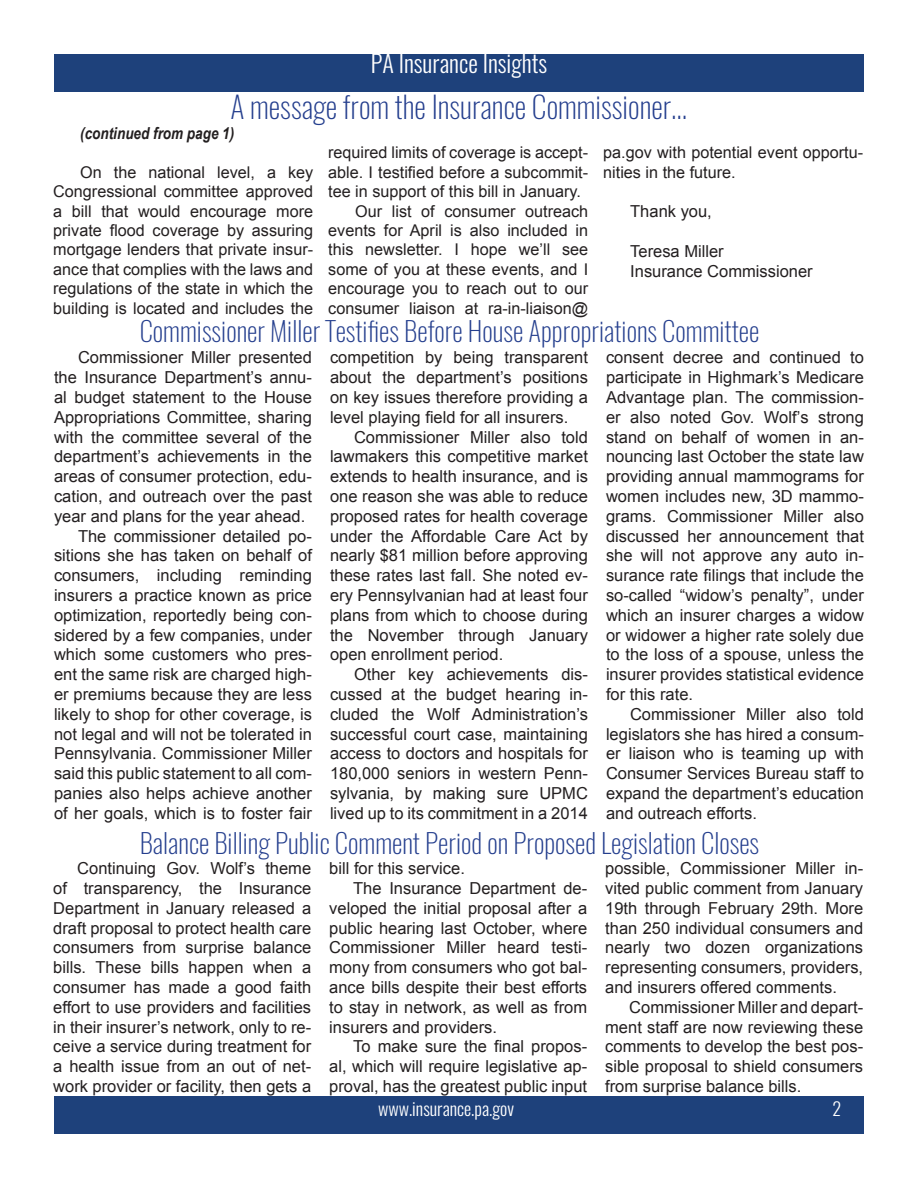
<style>
.page{position:relative;width:918px;height:1188px;background:#fff}
.page>*{position:absolute;margin:0;border:0;box-sizing:border-box;transform-origin:0 0}
.t1{font:200 30px "Oswald";color:#253f8e}
.t2{font:200 27px "Oswald";color:#253f8e}
.t3{font:300 24px "Oswald";color:#fff}
.t4{font:300 18px "Oswald";color:#fff}
.t5{font:16.5px/19.8px "Arial";color:#231f20;text-align:justify}
.t6{font:italic 700 16.5px "Arial Narrow";color:#231f20}
.t7{font:16.2px/19.5px "Arial";color:#231f20;text-align:justify}
</style>
<div class="page">
<div style="left:54px;top:1096px;width:810px;height:38px;background:#1e417b"></div>
<div style="left:54px;top:54px;width:810px;height:38px;background:#1e417b"></div>
<p class="t3" style="left:371px;top:47px;width:178px">PA Insurance Insights</p>
<p class="t1" style="left:231px;top:87px;width:458px">A message from the Insurance Commissioner...</p>
<p class="t6" style="left:80px;top:120px;width:156px">(continued from page 1)</p>
<p class="t7" style="left:53px;top:162px;width:261px;text-indent:27px">On the national level, a key Congressional committee approved a bill that would encourage more private flood coverage by assuring mortgage lenders that private insur&shy;ance that complies with the laws and regulations of the state in which the building is located and includes the</p>
<p class="t7" style="left:328px;top:143px;width:261px">required limits of coverage is accept&shy;able. I testified before a subcommit&shy;tee in support of this bill in January.</p>
<p class="t7" style="left:328px;top:201px;width:262px;text-indent:27px">Our list of consumer outreach events for April is also included in this newsletter. I hope we’ll see some of you at these events, and I encourage you to reach out to our consumer liaison at ra-in-liaison@</p>
<p class="t7" style="left:603px;top:143px;width:261px">pa.gov with potential event opportu&shy;nities in the future.</p>
<p class="t5" style="left:630px;top:202px;width:83px">Thank you,</p>
<p class="t5" style="left:630px;top:241px;width:95px">Teresa Miller</p>
<p class="t5" style="left:630px;top:261px;width:184px">Insurance Commissioner</p>
<p class="t2" style="left:140px;top:313px;width:621px">Commissioner Miller Testifies Before House Appropriations Committee</p>
<p class="t5" style="left:54px;top:348px;width:260px;text-indent:24px">Commissioner Miller presented the Insurance Department’s annu&shy;al budget statement to the House Appropriations Committee, sharing with the committee several of the department’s achievements in the areas of consumer protection, edu&shy;cation, and outreach over the past year and plans for the year ahead.</p>
<p class="t5" style="left:54px;top:526px;width:260px;text-indent:24px">The commissioner detailed po&shy;sitions she has taken on behalf of consumers, including reminding insurers a practice known as price optimization, reportedly being con&shy;sidered by a few companies, under which some customers who pres&shy;ent the same risk are charged high&shy;er premiums because they are less likely to shop for other coverage, is not legal and will not be tolerated in Pennsylvania. Commissioner Miller said this public statement to all com&shy;panies also helps achieve another of her goals, which is to foster fair</p>
<p class="t5" style="left:606px;top:348px;width:260px">consent decree and continued to participate in Highmark’s Medicare Advantage plan. The commission&shy;er also noted Gov. Wolf’s strong stand on behalf of women in an&shy;nouncing last October the state law providing annual mammograms for women includes new, 3D mammo&shy;grams. Commissioner Miller also discussed her announcement that she will not approve any auto in&shy;surance rate filings that include the so-called “widow’s penalty”, under which an insurer charges a widow or widower a higher rate solely due to the loss of a spouse, unless the insurer provides statistical evidence for this rate.</p>
<p class="t5" style="left:606px;top:704px;width:260px;text-indent:24px">Commissioner Miller also told legislators she has hired a consum&shy;er liaison who is teaming up with Consumer Services Bureau staff to expand the department’s education and outreach efforts.</p>
<p class="t2" style="left:140px;top:825px;width:621px">Balance Billing Public Comment Period on Proposed Legislation Closes</p>
<p class="t5" style="left:330px;top:348px;width:259px">competition by being transparent about the department’s positions on key issues therefore providing a level playing field for all insurers.</p>
<p class="t5" style="left:330px;top:427px;width:259px;text-indent:24px">Commissioner Miller also told lawmakers this competitive market extends to health insurance, and is one reason she was able to reduce proposed rates for health coverage under the Affordable Care Act by nearly $81 million before approving these rates last fall. She noted ev&shy;ery Pennsylvanian had at least four plans from which to choose during the November through January open enrollment period.</p>
<p class="t5" style="left:330px;top:665px;width:260px;text-indent:24px">Other key achievements dis&shy;cussed at the budget hearing in&shy;cluded the Wolf Administration’s successful court case, maintaining access to doctors and hospitals for 180,000 seniors in western Penn&shy;sylvania, by making sure UPMC lived up to its commitment in a 2014</p>
<p class="t5" style="left:53px;top:859px;width:260px;text-indent:24px">Continuing Gov. Wolf’s theme of transparency, the Insurance Department in January released a draft proposal to protect health care consumers from surprise balance bills. These bills happen when a consumer has made a good faith effort to use providers and facilities in their insurer’s network, only to re&shy;ceive a service during treatment for a health issue from an out of net&shy;work provider or facility, then gets a</p>
<p class="t5" style="left:329px;top:859px;width:137px">bill for this service.</p>
<p class="t5" style="left:329px;top:878px;width:259px;text-indent:24px">The Insurance Department de&shy;veloped the initial proposal after a public hearing last October, where Commissioner Miller heard testi&shy;mony from consumers who got bal&shy;ance bills despite their best efforts to stay in network, as well as from insurers and providers.</p>
<p class="t5" style="left:329px;top:1037px;width:259px;text-indent:24px">To make sure the final propos&shy;al, which will require legislative ap&shy;proval, has the greatest public input</p>
<p class="t5" style="left:605px;top:859px;width:259px">possible, Commissioner Miller in&shy;vited public comment from January 19th through February 29th. More than 250 individual consumers and nearly two dozen organizations representing consumers, providers, and insurers offered comments.</p>
<p class="t5" style="left:605px;top:997px;width:259px;text-indent:24px">Commissioner Miller and depart&shy;ment staff are now reviewing these comments to develop the best pos&shy;sible proposal to shield consumers from surprise balance bills.</p>
<p class="t4" style="left:378px;top:1097px;width:138px">www.insurance.pa.gov</p>
<p class="t4" style="left:833px;top:1097px;width:10px">2</p>
</div>
